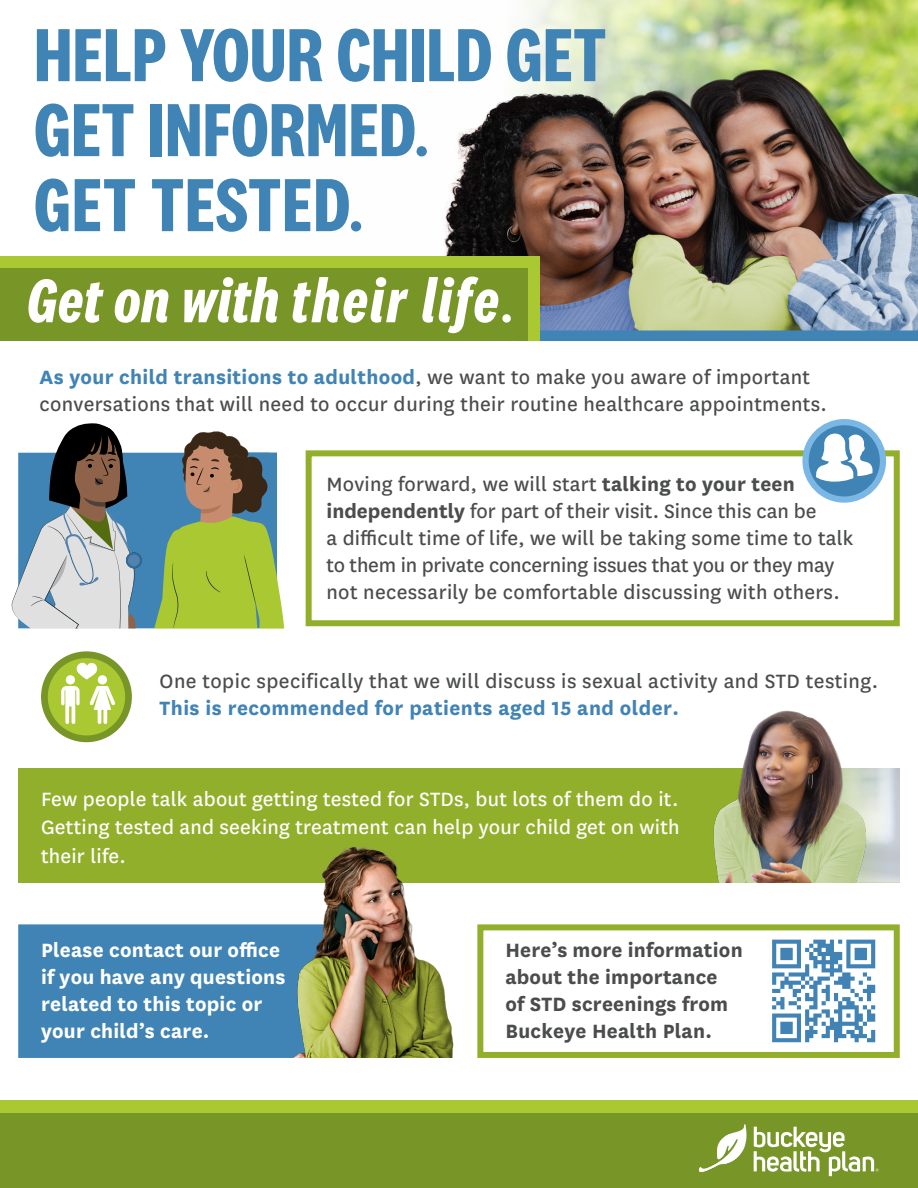
<style>
.page{position:relative;width:918px;height:1188px;background:#fff}
.page>*{position:absolute;margin:0;border:0;box-sizing:border-box;transform-origin:0 0}
.t1{font:700 77.85px/75px "National 2 Condensed Test";color:#4083b5}
.t2{font:italic 700 64.05px "National 2 Condensed Test";letter-spacing:.035em;color:#fff}
.t3{font:22.5px/27px "Centene Sans";letter-spacing:.015em;color:#4b4c4d}
.t4{font:22.5px/28.5px "Centene Sans";letter-spacing:.01em;color:#fff;text-align:justify}
.t5{font:700 22.5px/27px "Centene Sans";letter-spacing:.01em;color:#fff}
.t6{font:700 22.5px/27px "Centene Sans";letter-spacing:.01em;color:#4b4c4d}
.s1{font-family:"Centene Sans";font-size:60px}
.s2{font-style:normal;font-size:50.55px}
.s3{font-weight:700;color:#4083b5}
.s4{font-weight:700}
</style>
<div class="page">
<svg style="left:140px;top:453px;width:6px;height:176px"></svg>
<svg style="left:126px;top:552px;width:16px;height:16px"></svg>
<svg style="left:146px;top:431px;width:139px;height:198px;background:#91a66d"></svg>
<div style="left:18px;top:924px;width:268px;height:134px;background:#4083b5"></div>
<img style="left:523px;top:0;width:395px;height:27px">
<img style="left:444px;top:27px;width:474px;height:303px">
<svg style="left:540px;top:330px;width:378px;height:11px;background:#4484b4"></svg>
<div style="left:0;top:263px;width:533px;height:78px;background:#789528"></div>
<div style="left:0;top:256px;width:536px;height:12px;background:#aac832"></div>
<div style="left:528px;top:256px;width:12px;height:85px;background:#aac832"></div>
<div style="left:18px;top:768px;width:882px;height:115px;background:#92af2b"></div>
<div style="left:477px;top:924px;width:423px;height:134px;border:6px solid #92af2b"></div>
<div style="left:306px;top:450px;width:594px;height:176px;border:6px solid #92af2b"></div>
<svg style="left:795px;top:419px;width:99px;height:87px"></svg>
<img style="left:718px;top:768px;width:182px;height:115px">
<img style="left:713px;top:710px;width:173px;height:172px">
<svg style="left:44px;top:655px;width:85px;height:84px"></svg>
<div style="left:41px;top:651px;width:91px;height:91px;border:7px solid #789528;border-radius:50%"></div>
<svg style="left:11px;top:423px;width:129px;height:301px"></svg>
<img style="left:286px;top:846px;width:247px;height:212px">
<div style="left:0;top:1108px;width:918px;height:80px;background:#789528"></div>
<div style="left:0;top:1100px;width:918px;height:12px;background:#aac832"></div>
<img style="left:772px;top:939px;width:104px;height:104px">
<img style="left:699px;top:1124px;width:180px;height:53px">
<h1 class="t1" style="left:34px;top:17px;width:574px">HELP YOUR CHILD GET<br>GET INFORMED<span class="s1">.<br></span>GET TESTED<span class="s1">.</span></h1>
<h2 class="t2" style="left:27px;top:265px;width:487px">Get on with their life<span class="s2">.</span></h2>
<p class="t3" style="left:40px;top:363px;width:789px"><span class="s3">As your child transitions to adulthood</span>, we want to make you aware of important conversations that will need to occur during their routine healthcare appointments.</p>
<p class="t3" style="left:327px;top:469px;width:528px">Moving forward, we will start <span class="s4">talking to your teen independently</span> for part of their visit. Since this can be<br>a difficult time of life, we will be taking some time to talk to them in private concerning issues that you or they may not necessarily be comfortable discussing with others.</p>
<p class="t3" style="left:160px;top:667px;width:720px">One topic specifically that we will discuss is sexual activity and STD testing.<br><span class="s3">This is recommended for patients aged 15 and older.</span></p>
<p class="t4" style="left:41px;top:784px;width:640px">Few people talk about getting tested for STDs, but lots of them do it.<br>Getting tested and seeking treatment can help your child get on with their life.</p>
<p class="t5" style="left:41px;top:935px;width:246px">Please contact our office if you have any questions related to this topic or your child’s care.</p>
<p class="t6" style="left:505px;top:935px;width:239px">Here’s more information about the importance<br>of STD screenings from<br>Buckeye Health Plan.</p>
</div>
